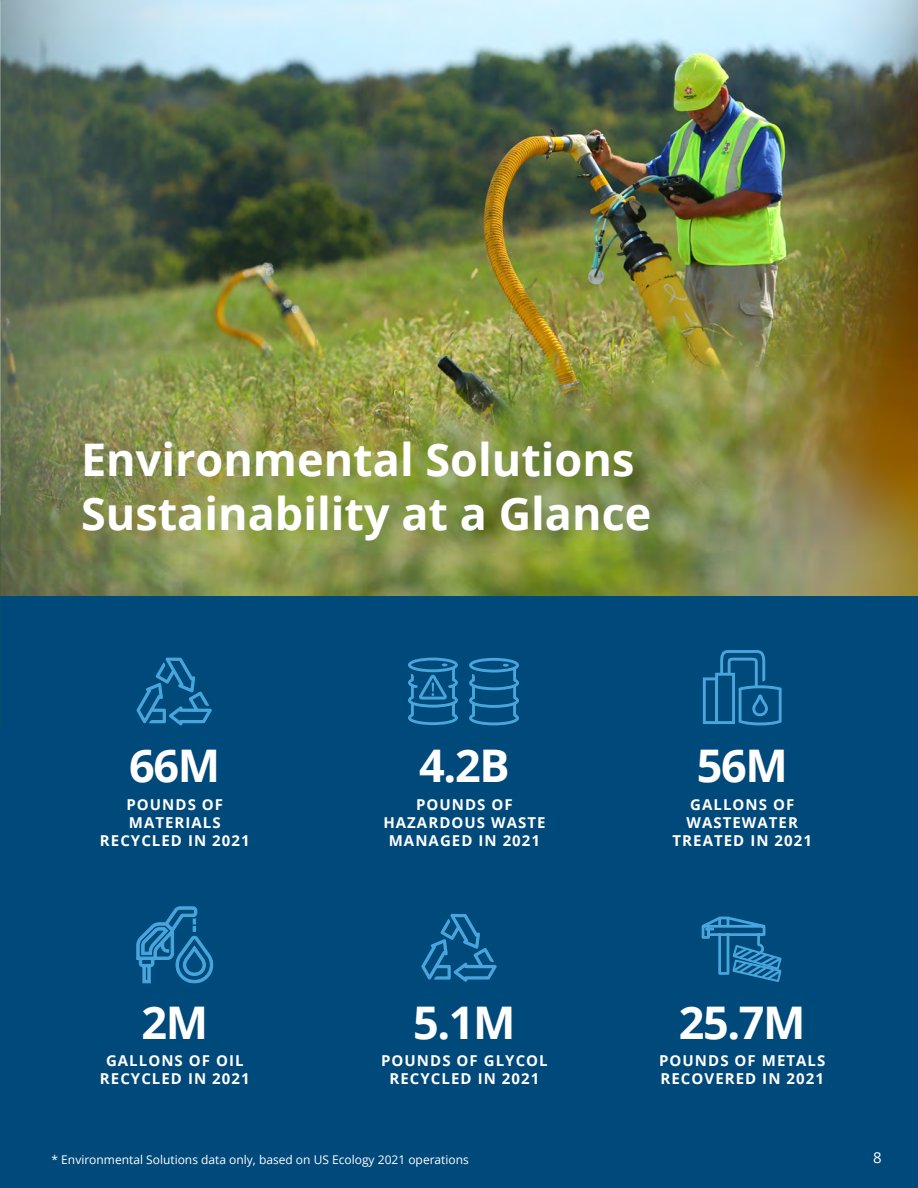
<style>
.page{position:relative;width:918px;height:1188px;background:#fff}
.page>*{position:absolute;margin:0;border:0;box-sizing:border-box;transform-origin:0 0}
.t1{font:700 45px "Open Sans";color:#fff}
.t2{font:700 15px/18px "Open Sans";letter-spacing:.07em;color:#fff;text-align:center}
.t3{font:15px "Open Sans";color:#fff}
.t4{font:12px "Open Sans";color:#fff}
</style>
<div class="page">
<div style="left:0;top:590px;width:918px;height:598px;background:#00497b"></div>
<img style="left:0;top:0;width:918px;height:595px">
<svg style="left:136px;top:906px;width:77px;height:77px"></svg>
<svg style="left:469px;top:658px;width:50px;height:67px"></svg>
<svg style="left:408px;top:658px;width:50px;height:67px"></svg>
<svg style="left:703px;top:650px;width:79px;height:75px"></svg>
<svg style="left:136px;top:658px;width:76px;height:67px"></svg>
<svg style="left:421px;top:914px;width:76px;height:68px"></svg>
<svg style="left:701px;top:916px;width:81px;height:66px"></svg>
<p class="t1" style="left:81px;top:428px;width:555px">Environmental Solutions</p>
<p class="t1" style="left:81px;top:482px;width:572px">Sustainability at a Glance</p>
<p class="t1" style="left:129px;top:734px;width:93px">66M</p>
<p class="t2" style="left:100px;top:795px;width:151px">POUNDS OF<br>MATERIALS<br>RECYCLED IN 2021</p>
<h1 class="t1" style="left:141px;top:991px;width:68px">2M</h1>
<p class="t2" style="left:100px;top:1052px;width:151px">GALLONS OF OIL<br>RECYCLED IN 2021</p>
<p class="t1" style="left:419px;top:734px;width:92px">4.2B</p>
<p class="t2" style="left:383px;top:795px;width:164px">POUNDS OF<br>HAZARDOUS WASTE<br>MANAGED IN 2021</p>
<p class="t1" style="left:413px;top:991px;width:104px">5.1M</p>
<p class="t2" style="left:381px;top:1052px;width:168px">POUNDS OF GLYCOL<br>RECYCLED IN 2021</p>
<p class="t1" style="left:697px;top:734px;width:93px">56M</p>
<p class="t2" style="left:673px;top:795px;width:141px">GALLONS OF<br>WASTEWATER<br>TREATED IN 2021</p>
<p class="t1" style="left:679px;top:991px;width:128px">25.7M</p>
<p class="t2" style="left:659px;top:1052px;width:168px;text-align:left">POUNDS OF METALS<br>RECOVERED IN 2021</p>
<p class="t4" style="left:52px;top:1152px;width:419px">* Environmental Solutions data only, based on US Ecology 2021 operations</p>
<p class="t3" style="left:873px;top:1148px;width:10px">8</p>
</div>
